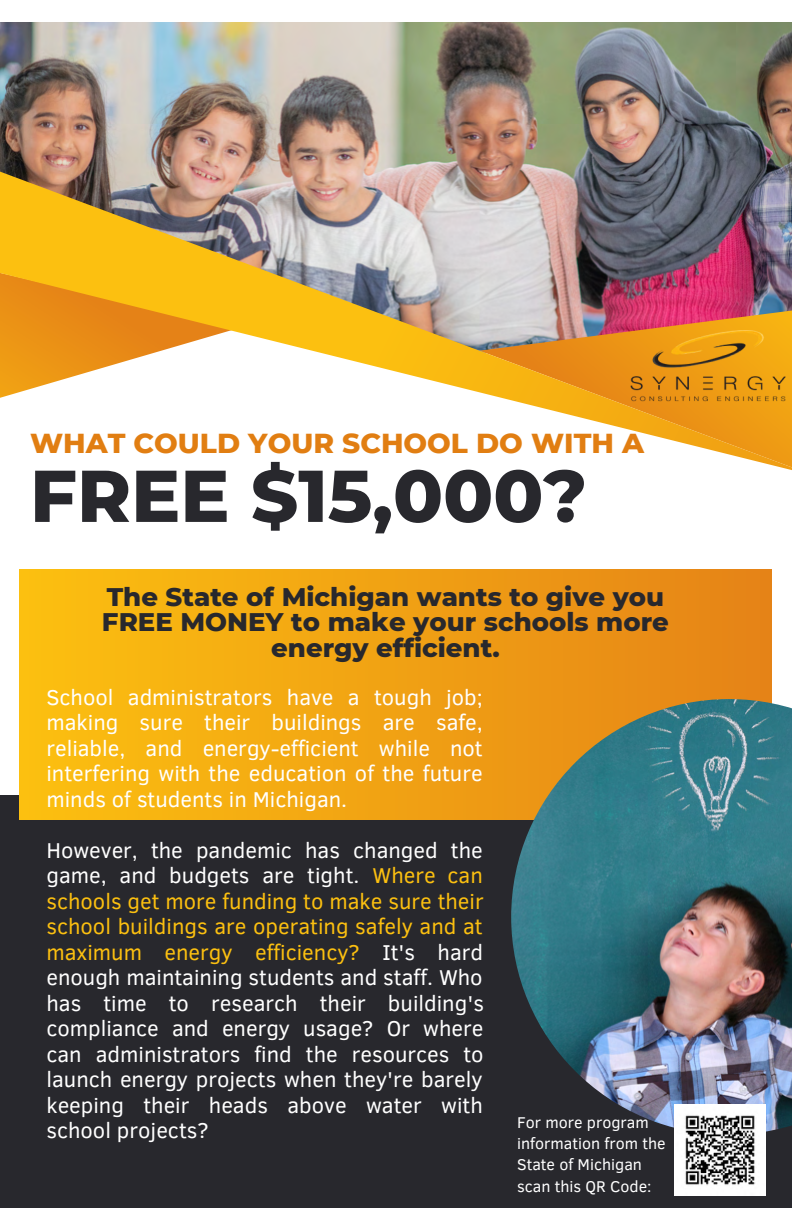
<style>
.page{position:relative;width:792px;height:1224px;background:#fff}
.page>*{position:absolute;margin:0;border:0;box-sizing:border-box;transform-origin:0 0}
.t1{font:800 73.2px "Montserrat";color:#28282d}
.t2{font:800 28px "Montserrat";color:#e17e12}
.t3{font:800 26px/25.6px "Montserrat";color:#28282d;text-align:center}
.t4{font:22px/25.4px "Clear Sans";color:#fff;text-align:justify}
.t5{font:16px/21.4px "Clear Sans";color:#fff}
.s1{color:#fcc010}
</style>
<div class="page">
<img style="left:0;top:23px;width:792px;height:145px">
<img style="left:0;top:168px;width:792px;height:302px">
<div style="left:0;top:796px;width:792px;height:412px;background:#28282d"></div>
<div style="left:20px;top:570px;width:752px;height:249px;background:linear-gradient(to right,#fcc010,#e58317)"></div>
<img style="left:628px;top:330px;width:160px;height:72px">
<img style="left:511px;top:699px;width:281px;height:433px">
<img style="left:674px;top:1104px;width:92px;height:92px">
<p class="t2" style="left:30px;top:426px;width:616px">WHAT COULD YOUR SCHOOL DO WITH A</p>
<p class="t1" style="left:30px;top:451px;width:559px">FREE $15,000?</p>
<p class="t3" style="left:102px;top:584px;width:569px">The State of Michigan wants to give you<br>FREE MONEY to make your schools more energy efficient.</p>
<p class="t4" style="left:46px;top:683px;width:438px">School administrators have a tough job; making sure their buildings are safe, reliable, and energy-efficient while not interfering with the education of the future minds of students in Michigan.</p>
<p class="t4" style="left:46px;top:836px;width:439px">However, the pandemic has changed the game, and budgets are tight. <span class="s1">Where can schools get more funding to make sure their school buildings are operating safely and at maximum energy efficiency?</span> It's hard enough maintaining students and staff. Who has time to research their building's compliance and energy usage? Or where can administrators find the resources to launch energy projects when they're barely keeping their heads above water with school projects?</p>
<p class="t5" style="left:517px;top:1110px;width:150px">For more program information from the<br>State of Michigan scan this QR Code:</p>
</div>
